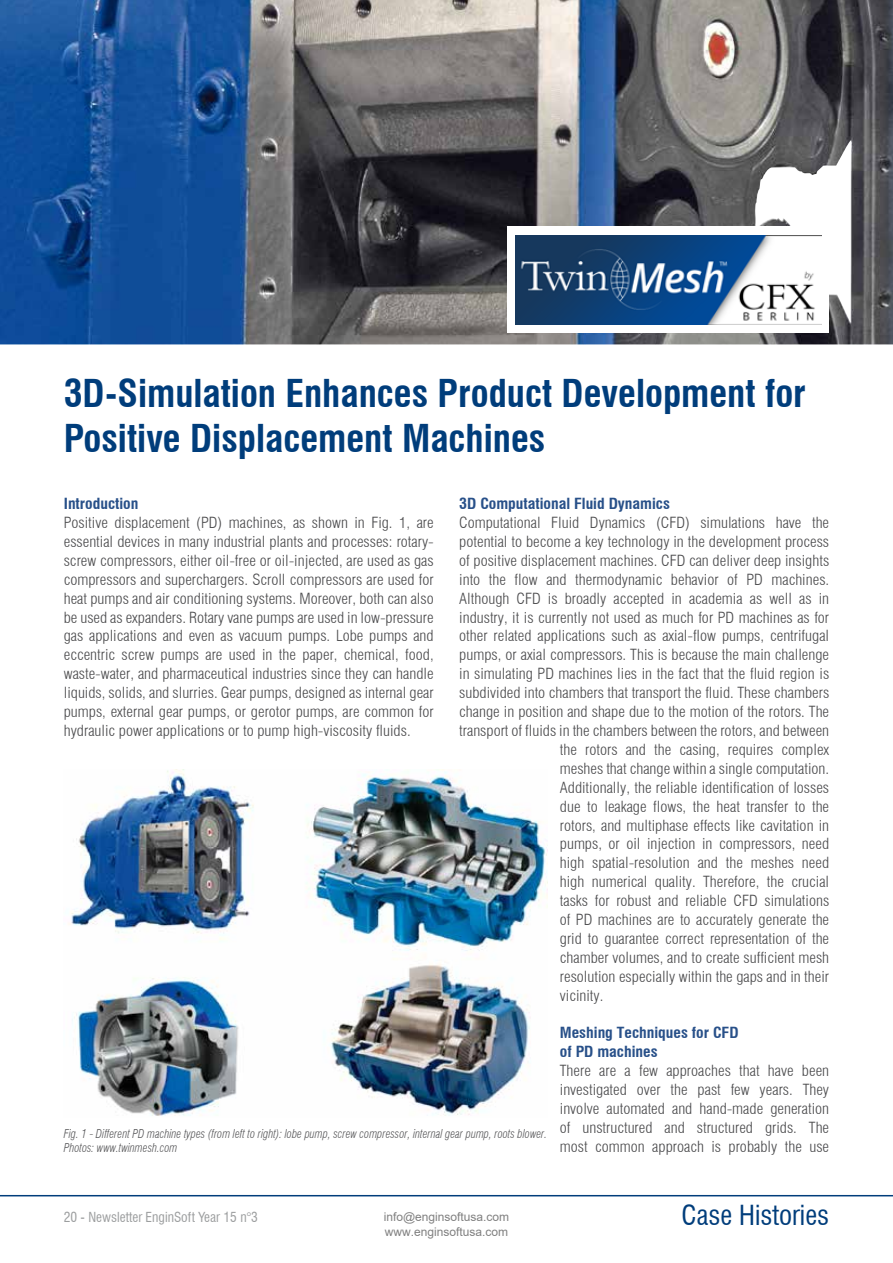
<style>
.page{position:relative;width:893px;height:1263px;background:#fff}
.page>*{position:absolute;margin:0;border:0;box-sizing:border-box;transform-origin:0 0}
.t1{font:700 condensed 37.5px/45px "Swiss 721 BT";color:#003d7b}
.t2{font:condensed 27px "Swiss 721 BT";color:#003d7b}
.t3{font:300 condensed 15px/18.9px "Swiss 721 BT";color:#4b4b4d;text-align:justify;scale:1.05 1}
.t4{font:700 condensed 15px/18.9px "Swiss 721 BT";color:#285089;scale:1.05 1}
.t5{font:condensed 13.5px "Swiss 721 BT";color:#9c9e9f}
.t6{font:italic 300 condensed 12px/14.4px "Swiss 721 BT";color:#58585a;scale:.95 1}
.t7{font:12px/14.4px "Arial";color:#808080}
</style>
<div class="page">
<hr style="left:0;top:1195px;width:893px;height:1px;background:#003d7b">
<img style="left:68px;top:769px;width:479px;height:347px">
<img style="left:0;top:0;width:893px;height:344px">
<div style="left:508px;top:227px;width:321px;height:106px;background:#fff"></div>
<img style="left:515px;top:235px;width:306px;height:90px">
<h1 class="t1" style="left:64px;top:371px;width:744px">3D-Simulation Enhances Product Development for<br>Positive Displacement Machines</h1>
<p class="t4" style="left:459px;top:494px;width:202px">3D Computational Fluid Dynamics</p>
<p class="t3" style="left:459px;top:513px;width:354px">Computational Fluid Dynamics (CFD) simulations have the</p>
<p class="t3" style="left:459px;top:532px;width:354px">potential to become a key technology in the development process</p>
<p class="t3" style="left:459px;top:551px;width:354px">of positive displacement machines. CFD can deliver deep insights</p>
<p class="t3" style="left:459px;top:570px;width:354px">into the flow and thermodynamic behavior of PD machines.</p>
<p class="t3" style="left:459px;top:589px;width:354px">Although CFD is broadly accepted in academia as well as in</p>
<p class="t3" style="left:459px;top:608px;width:354px">industry, it is currently not used as much for PD machines as for</p>
<p class="t3" style="left:459px;top:627px;width:354px">other related applications such as axial-flow pumps, centrifugal</p>
<p class="t3" style="left:459px;top:645px;width:354px">pumps, or axial compressors. This is because the main challenge</p>
<p class="t3" style="left:459px;top:664px;width:354px">in simulating PD machines lies in the fact that the fluid region is</p>
<p class="t3" style="left:459px;top:683px;width:354px">subdivided into chambers that transport the fluid. These chambers</p>
<p class="t3" style="left:459px;top:702px;width:354px">change in position and shape due to the motion of the rotors. The</p>
<p class="t3" style="left:459px;top:721px;width:354px">transport of fluids in the chambers between the rotors, and between</p>
<p class="t3" style="left:560px;top:740px;width:258px">the rotors and the casing, requires complex</p>
<p class="t3" style="left:560px;top:759px;width:258px">meshes that change within a single computation.</p>
<p class="t3" style="left:560px;top:778px;width:258px">Additionally, the reliable identification of losses</p>
<p class="t3" style="left:560px;top:797px;width:258px">due to leakage flows, the heat transfer to the</p>
<p class="t3" style="left:560px;top:816px;width:258px">rotors, and multiphase effects like cavitation in</p>
<p class="t3" style="left:560px;top:834px;width:258px">pumps, or oil injection in compressors, need</p>
<p class="t3" style="left:560px;top:853px;width:258px">high spatial-resolution and the meshes need</p>
<p class="t3" style="left:560px;top:872px;width:258px">high numerical quality. Therefore, the crucial</p>
<p class="t3" style="left:560px;top:891px;width:258px">tasks for robust and reliable CFD simulations</p>
<p class="t3" style="left:560px;top:910px;width:258px">of PD machines are to accurately generate the</p>
<p class="t3" style="left:560px;top:929px;width:258px">grid to guarantee correct representation of the</p>
<p class="t3" style="left:560px;top:948px;width:258px">chamber volumes, and to create sufficient mesh</p>
<p class="t3" style="left:560px;top:967px;width:258px">resolution especially within the gaps and in their</p>
<p class="t3" style="left:560px;top:986px;width:43px">vicinity.</p>
<p class="t4" style="left:560px;top:1023px;width:172px">Meshing Techniques for CFD of PD machines</p>
<p class="t3" style="left:560px;top:1061px;width:258px">There are a few approaches that have been investigated over the past few years. They involve automated and hand-made generation of unstructured and structured grids. The most common approach is probably the use</p>
<p class="t4" style="left:64px;top:494px;width:73px">Introduction</p>
<p class="t3" style="left:64px;top:513px;width:354px">Positive displacement (PD) machines, as shown in Fig. 1, are essential devices in many industrial plants and processes: rotary&shy;screw compressors, either oil-free or oil-injected, are used as gas compressors and superchargers. Scroll compressors are used for heat pumps and air conditioning systems. Moreover, both can also be used as expanders. Rotary vane pumps are used in low-pressure gas applications and even as vacuum pumps. Lobe pumps and eccentric screw pumps are used in the paper, chemical, food, waste-water, and pharmaceutical industries since they can handle liquids, solids, and slurries. Gear pumps, designed as internal gear pumps, external gear pumps, or gerotor pumps, are common for hydraulic power applications or to pump high-viscosity fluids.</p>
<p class="t6" style="left:64px;top:1126px;width:510px">Fig. 1 - Different PD machine types (from left to right): lobe pump, screw compressor, internal gear pump, roots blower.<br>Photos: www.twinmesh.com</p>
<p class="t5" style="left:64px;top:1209px;width:196px">20 - Newsletter EnginSoft Year 15 n°3</p>
<h2 class="t2" style="left:681px;top:1199px;width:149px">Case Histories</h2>
<p class="t7" style="left:384px;top:1209px;width:127px">info@enginsoftusa.com www.enginsoftusa.com</p>
</div>
